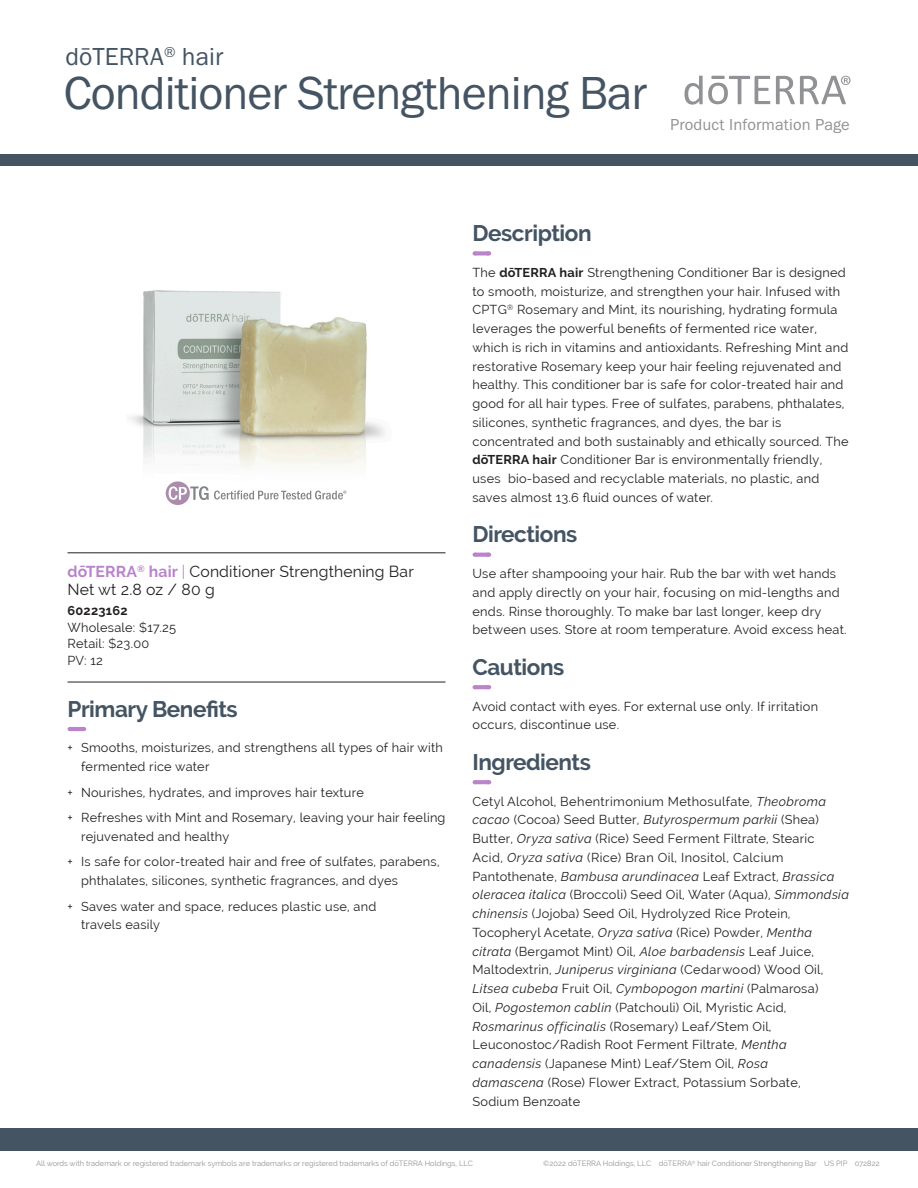
<style>
.page{position:relative;width:918px;height:1188px;background:#fff}
.page>*{position:absolute;margin:0;border:0;box-sizing:border-box;transform-origin:0 0}
.Main_Title{font:48px "Franklin Gothic URW Boo";letter-spacing:-.02em;color:#445463}
.Product_Line_Title{font:25.5px "Franklin Gothic URW Boo";color:#445463}
.Header__Sanctuary_da{font:700 22.5px "Raleway";letter-spacing:-.02em;color:#445463}
.t1{font:16.5px "Franklin Gothic URW Boo";letter-spacing:.01em;color:#919295}
.Tag_Title_Roman___Ru{font:15.75px/18px "Raleway";letter-spacing:.01em;color:#231f20}
.Body{font:12.75px/18.8px "Raleway";letter-spacing:.02em;color:#231f20}
.Tag_wholesale{font:12.75px "Raleway";letter-spacing:.02em;color:#231f20}
.Tag_retail{font:12.75px "Raleway";letter-spacing:.02em;color:#231f20}
.Tag_SKU{font:700 12.75px "Raleway";letter-spacing:.02em;color:#231f20}
.Tag_PV___Bottom_Rule{font:12.75px "Raleway";color:#231f20}
.Footer_Right{font:7.5px "Raleway";color:#919295}
.s1{font-weight:700;color:#b984ca}
.s2{color:#b984ca}
.s3{font-weight:700}
.s4{font-style:italic}
</style>
<div class="page">
<div style="left:0;top:155px;width:918px;height:11px;background:#445463"></div>
<div style="left:0;top:1128px;width:918px;height:23px;background:#445463"></div>
<svg style="left:776px;top:76px;width:74px;height:28px"></svg>
<svg style="left:684px;top:76px;width:86px;height:29px"></svg>
<img style="left:131px;top:290px;width:254px;height:179px">
<svg style="left:166px;top:481px;width:180px;height:24px"></svg>
<svg style="left:475px;top:251px;width:14px;height:4px"></svg>
<svg style="left:475px;top:553px;width:14px;height:4px"></svg>
<svg style="left:475px;top:685px;width:14px;height:4px"></svg>
<svg style="left:475px;top:780px;width:14px;height:4px"></svg>
<hr style="left:68px;top:553px;width:378px;height:1px;background:#231f20">
<hr style="left:68px;top:682px;width:378px;height:1px;background:#231f20">
<svg style="left:70px;top:727px;width:14px;height:4px"></svg>
<p class="Product_Line_Title" style="left:66px;top:41px;width:159px">dōTERRA<sup>®</sup> hair</p>
<p class="Main_Title" style="left:64px;top:63px;width:585px">Conditioner Strengthening Bar</p>
<p class="t1" style="left:670px;top:114px;width:181px">Product Information Page</p>
<p class="Tag_Title_Roman___Ru" style="left:68px;top:563px;width:348px"><span class="s1">dōTERRA</span><sup>®</sup> <span class="s1">hair</span> <span class="s2">|</span> Conditioner Strengthening Bar<br>Net wt 2.8 oz / 80 g</p>
<p class="Tag_SKU" style="left:68px;top:604px;width:62px">60223162</p>
<p class="Tag_wholesale" style="left:68px;top:620px;width:110px">Wholesale: $17.25</p>
<p class="Tag_retail" style="left:68px;top:636px;width:83px">Retail: $23.00</p>
<p class="Tag_PV___Bottom_Rule" style="left:68px;top:653px;width:37px">PV: 12</p>
<p class="Header__Sanctuary_da" style="left:68px;top:696px;width:172px">Primary Benefits</p>
<p class="Body" style="left:81px;top:739px;width:363px;text-indent:-14px">+ Smooths, moisturizes, and strengthens all types of hair with fermented rice water</p>
<p class="Body" style="left:68px;top:783px;width:298px">+ Nourishes, hydrates, and improves hair texture</p>
<p class="Body" style="left:81px;top:808px;width:366px;text-indent:-14px">+ Refreshes with Mint and Rosemary, leaving your hair feeling rejuvenated and healthy</p>
<p class="Body" style="left:81px;top:853px;width:360px;text-indent:-14px">+ Is safe for color-treated hair and free of sulfates, parabens, phthalates, silicones, synthetic fragrances, and dyes</p>
<p class="Body" style="left:81px;top:897px;width:297px;text-indent:-14px">+ Saves water and space, reduces plastic use, and travels easily</p>
<p class="Header__Sanctuary_da" style="left:472px;top:220px;width:121px">Description</p>
<p class="Body" style="left:472px;top:263px;width:378px">The <span class="s3">dōTERRA hair</span> Strengthening Conditioner Bar is designed to smooth, moisturize, and strengthen your hair. Infused with CPTG<sup>®</sup> Rosemary and Mint, its nourishing, hydrating formula leverages the powerful benefits of fermented rice water, which is rich in vitamins and antioxidants. Refreshing Mint and restorative Rosemary keep your hair feeling rejuvenated and healthy. This conditioner bar is safe for color-treated hair and good for all hair types. Free of sulfates, parabens, phthalates, silicones, synthetic fragrances, and dyes, the bar is concentrated and both sustainably and ethically sourced. The <span class="s3">dōTERRA hair</span> Conditioner Bar is environmentally friendly, uses bio-based and recyclable materials, no plastic, and saves almost 13.6 fluid ounces of water.</p>
<p class="Header__Sanctuary_da" style="left:472px;top:522px;width:106px">Directions</p>
<p class="Body" style="left:472px;top:564px;width:376px">Use after shampooing your hair. Rub the bar with wet hands and apply directly on your hair, focusing on mid-lengths and ends. Rinse thoroughly. To make bar last longer, keep dry between uses. Store at room temperature. Avoid excess heat.</p>
<p class="Header__Sanctuary_da" style="left:472px;top:654px;width:93px">Cautions</p>
<p class="Body" style="left:472px;top:697px;width:347px">Avoid contact with eyes. For external use only. If irritation occurs, discontinue use.</p>
<p class="Header__Sanctuary_da" style="left:472px;top:749px;width:120px">Ingredients</p>
<p class="Body" style="left:472px;top:792px;width:378px">Cetyl Alcohol, Behentrimonium Methosulfate, <span class="s4">Theobroma cacao</span> (Cocoa) Seed Butter, <span class="s4">Butyrospermum parkii</span> (Shea)<br>Butter, <span class="s4">Oryza sativa</span> (Rice) Seed Ferment Filtrate, Stearic<br>Acid, <span class="s4">Oryza sativa</span> (Rice) Bran Oil, Inositol, Calcium Pantothenate, <span class="s4">Bambusa arundinacea</span> Leaf Extract, <span class="s4">Brassica oleracea italica</span> (Broccoli) Seed Oil, Water (Aqua), <span class="s4">Simmondsia chinensis</span> (Jojoba) Seed Oil, Hydrolyzed Rice Protein, Tocopheryl Acetate, <span class="s4">Oryza sativa</span> (Rice) Powder, <span class="s4">Mentha citrata</span> (Bergamot Mint) Oil, <span class="s4">Aloe barbadensis</span> Leaf Juice, Maltodextrin, <span class="s4">Juniperus virginiana</span> (Cedarwood) Wood Oil, <span class="s4">Litsea cubeba</span> Fruit Oil, <span class="s4">Cymbopogon martini</span> (Palmarosa)<br>Oil, <span class="s4">Pogostemon cablin</span> (Patchouli) Oil, Myristic Acid, <span class="s4">Rosmarinus officinalis</span> (Rosemary) Leaf/Stem Oil, Leuconostoc/Radish Root Ferment Filtrate, <span class="s4">Mentha canadensis</span> (Japanese Mint) Leaf/Stem Oil, <span class="s4">Rosa<br>damascena</span> (Rose) Flower Extract, Potassium Sorbate, Sodium Benzoate</p>
<p class="Footer_Right" style="left:36px;top:1159px;width:438px">All words with trademark or registered trademark symbols are trademarks or registered trademarks of dōTERRA Holdings, LLC</p>
<p class="Footer_Right" style="left:543px;top:1159px;width:338px">©2022 dōTERRA Holdings, LLC dōTERRA<sup>®</sup> hair Conditioner Strengthening Bar US PIP 072822</p>
</div>
